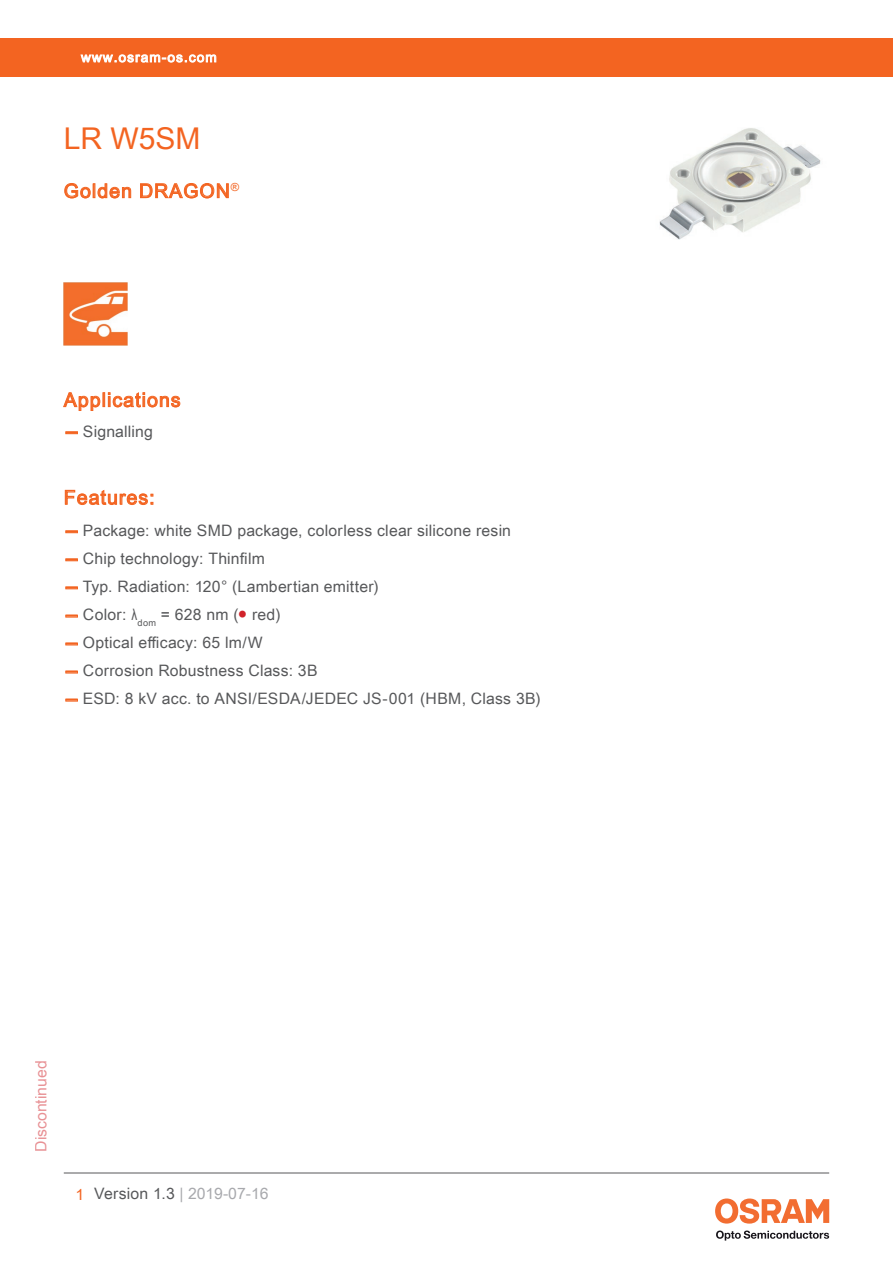
<style>
.page{position:relative;width:893px;height:1263px;background:#fff}
.page>*{position:absolute;margin:0;border:0;box-sizing:border-box;transform-origin:0 0}
.t1{font:30px "Arial Unicode MS";color:#f36421}
.t2{font:19.5px "Arial Unicode MS";letter-spacing:.055em;color:#f36421}
.t3{font:15.75px "Arial Unicode MS";letter-spacing:.015em;color:#57585a}
.t4{font:15.75px "Arial Unicode MS";color:#a8a9ad}
.t5{font:15.75px "Arial Unicode MS";color:#d1232a}
.t6{font:13.5px "Arial Unicode MS";letter-spacing:.085em;color:#fff}
.s1{font-family:"Helvetica Neue LT Pro";font-weight:700;color:#f36421}
.s2{font-family:"Arial"}
.s3{color:#d1232a}
.s4{color:#f36421}
.s5{color:#57585a}
</style>
<div class="page">
<hr style="left:64px;top:1173px;width:765px;height:1px;background:#57585a">
<svg style="left:716px;top:1230px;width:113px;height:10px"></svg>
<svg style="left:715px;top:1198px;width:114px;height:25px"></svg>
<div style="left:0;top:38px;width:893px;height:39px;background:#f36421"></div>
<svg style="left:80px;top:54px;width:137px;height:9px"></svg>
<svg style="left:63px;top:392px;width:118px;height:19px"></svg>
<img style="left:659px;top:128px;width:162px;height:112px">
<svg style="left:64px;top:183px;width:68px;height:16px"></svg>
<svg style="left:140px;top:183px;width:89px;height:16px"></svg>
<img style="left:64px;top:282px;width:63px;height:64px">
<svg style="left:66px;top:432px;width:11px;height:2px"></svg>
<svg style="left:65px;top:489px;width:88px;height:16px"></svg>
<svg style="left:66px;top:531px;width:11px;height:2px"></svg>
<svg style="left:66px;top:559px;width:11px;height:2px"></svg>
<svg style="left:66px;top:587px;width:11px;height:2px"></svg>
<svg style="left:66px;top:615px;width:11px;height:2px"></svg>
<svg style="left:66px;top:643px;width:11px;height:2px"></svg>
<svg style="left:66px;top:671px;width:11px;height:2px"></svg>
<svg style="left:66px;top:699px;width:11px;height:2px"></svg>
<p class="t6" style="left:81px;top:47px;width:137px">www.osram-os.com</p>
<h1 class="t1" style="left:64px;top:117px;width:138px">LR W5SM</h1>
<p class="t2" style="left:64px;top:177px;width:177px">Golden DRAGON<sup>®</sup></p>
<p class="t2" style="left:64px;top:386px;width:118px">Applications</p>
<p class="t3" style="left:64px;top:420px;width:91px"><span class="s1">—</span> Signalling</p>
<p class="t2" style="left:64px;top:483px;width:92px">Features:</p>
<p class="t3" style="left:64px;top:519px;width:449px"><span class="s1">—</span> Package: white SMD package, colorless clear silicone resin</p>
<p class="t3" style="left:64px;top:547px;width:203px"><span class="s1">—</span> Chip technology: Thinfilm</p>
<p class="t3" style="left:64px;top:575px;width:317px"><span class="s1">—</span> Typ. Radiation: 120° (Lambertian emitter)</p>
<p class="t3" style="left:64px;top:603px;width:218px"><span class="s1">—</span> Color: <span class="s2">λ</span><sub>dom</sub> = 628 nm (<span class="s3">●</span> red)</p>
<p class="t3" style="left:64px;top:631px;width:200px"><span class="s1">—</span> Optical efficacy: 65 lm/W</p>
<p class="t3" style="left:64px;top:659px;width:255px"><span class="s1">—</span> Corrosion Robustness Class: 3B</p>
<p class="t3" style="left:64px;top:687px;width:478px"><span class="s1">—</span> ESD: 8 kV acc. to ANSI/ESDA/JEDEC JS-001 (HBM, Class 3B)</p>
<p class="t5" style="left:29px;top:1152px;width:93px;rotate:-90deg">Discontinued</p>
<p class="t4" style="left:76px;top:1182px;width:194px"><span class="s4">1</span> <span class="s5">Version 1.3</span> | 2019-07-16</p>
</div>
